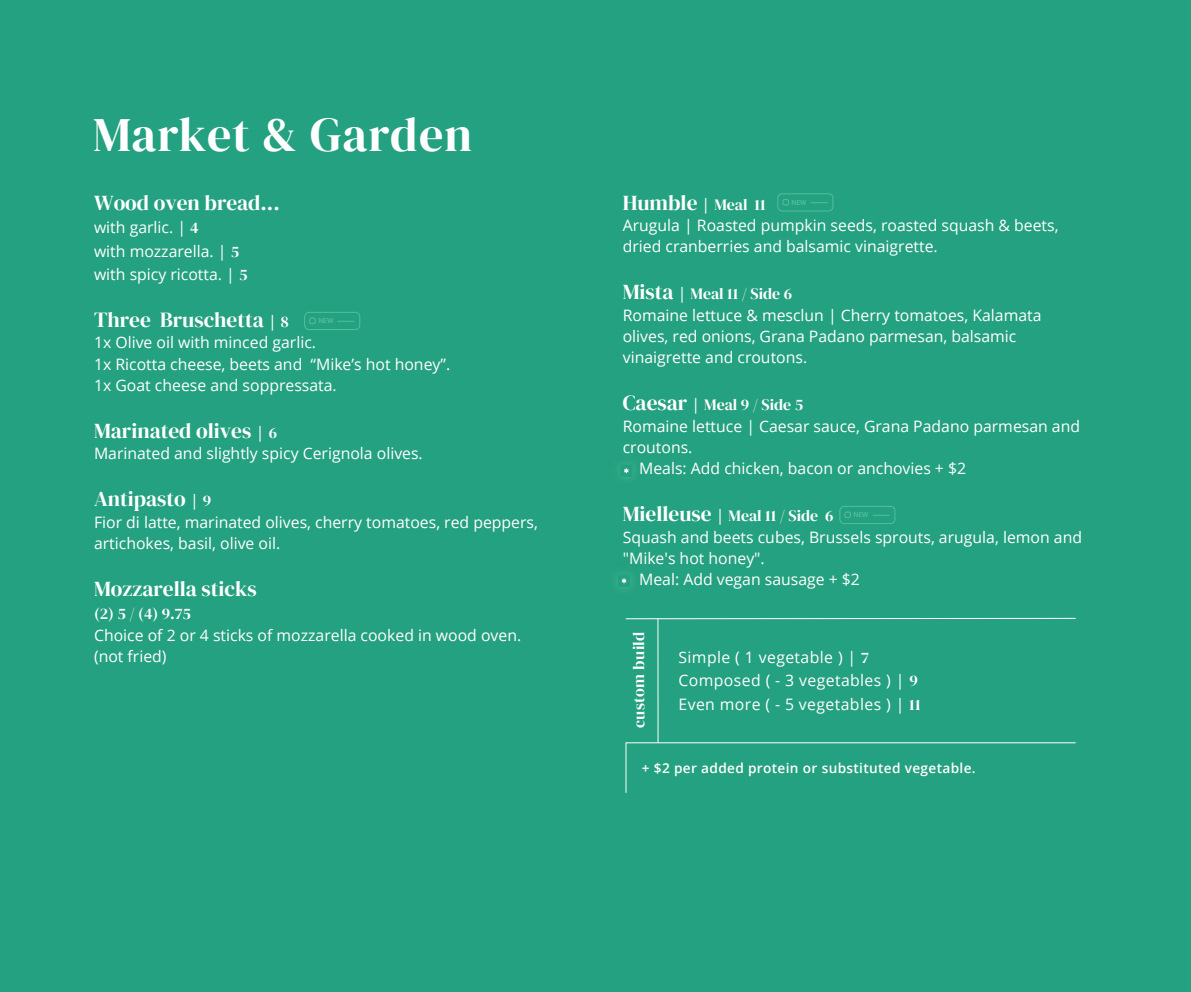
<style>
.page{position:relative;width:1191px;height:992px;background:#24a180}
.page>*{position:absolute;margin:0;border:0;box-sizing:border-box;transform-origin:0 0}
.t1{font:48px "DM Serif Display";letter-spacing:.02em;color:#fff}
.t2{font:21.4px "DM Serif Display";color:#fff}
.t3{font:16px "DM Serif Display";letter-spacing:.025em;color:#fff}
.t4{font:15.8px/21.4px "Open Sans";color:#fff}
.t5{font:15.8px "DM Serif Display";color:#fff}
.t6{font:15.8px/23.4px "Open Sans";letter-spacing:.025em;color:#fff}
.t7{font:600 13.6px "Open Sans";letter-spacing:.025em;color:#fff}
.t8{font:600 7.2px "Myriad Pro";letter-spacing:.005em;color:#53bf9c}
.s1{font-family:"DM Serif Display"}
.s2{font-family:"Open Sans";font-size:15.8px}
.s3{font-size:15.8px}
.s4{font-size:21.4px}
.s5{font-family:"Open Sans"}
</style>
<div class="page">
<svg style="left:625px;top:742px;width:450px;height:51px"></svg>
<hr style="left:626px;top:618px;width:449px;height:1px;background:#fff">
<hr style="left:657px;top:619px;width:1px;height:123px;background:#fff">
<img style="left:615px;top:578px;width:87px;height:81px">
<div style="left:618px;top:574px;width:12px;height:13px;background:#24a180;border-radius:2px"></div>
<svg style="left:621px;top:578px;width:5px;height:5px"></svg>
<svg style="left:624px;top:468px;width:4px;height:5px"></svg>
<svg style="left:337px;top:321px;width:17px;height:1px"></svg>
<div style="left:304px;top:312px;width:56px;height:18px;border:1px solid #53bf9c;border-radius:4px"></div>
<svg style="left:309px;top:318px;width:6px;height:6px"></svg>
<svg style="left:810px;top:202px;width:17px;height:1px"></svg>
<div style="left:777px;top:194px;width:56px;height:17px;border:1px solid #53bf9c;border-radius:4px"></div>
<svg style="left:782px;top:199px;width:6px;height:6px"></svg>
<svg style="left:872px;top:515px;width:17px;height:1px"></svg>
<div style="left:839px;top:506px;width:56px;height:18px;border:1px solid #53bf9c;border-radius:4px"></div>
<svg style="left:844px;top:512px;width:6px;height:6px"></svg>
<h1 class="t1" style="left:93px;top:107px;width:380px">Market &amp; Garden</h1>
<h2 class="t2" style="left:94px;top:190px;width:187px">Wood oven bread...</h2>
<p class="t4" style="left:94px;top:215px;width:155px;line-height:23.4px">with garlic. | <span class="s1">4<br></span>with mozzarella. | <span class="s1">5 </span>with spicy ricotta. | <span class="s1">5</span></p>
<h2 class="t2" style="left:94px;top:307px;width:196px">Three Bruschetta <span class="s2">|</span> <span class="s3">8</span></h2>
<p class="t4" style="left:94px;top:332px;width:358px">1x Olive oil with minced garlic.<br>1x Ricotta cheese, beets and “Mike’s hot honey”.<br>1x Goat cheese and soppressata.</p>
<h2 class="t2" style="left:94px;top:418px;width:185px">Marinated olives <span class="s2">|</span> <span class="s3">6</span></h2>
<p class="t4" style="left:94px;top:443px;width:330px">Marinated and slightly spicy Cerignola olives.</p>
<h2 class="t2" style="left:94px;top:487px;width:119px">Antipasto <span class="s2">|</span> <span class="s3">9</span></h2>
<p class="t4" style="left:94px;top:511px;width:445px">Fior di latte, marinated olives, cherry tomatoes, red peppers, artichokes, basil, olive oil.</p>
<h2 class="t2" style="left:94px;top:576px;width:164px">Mozzarella sticks</h2>
<p class="t5" style="left:94px;top:605px;width:98px">(2) 5 / (4) 9.75</p>
<p class="t4" style="left:94px;top:624px;width:429px">Choice of 2 or 4 sticks of mozzarella cooked in wood oven. (not fried)</p>
<p class="t8" style="left:318px;top:316px;width:17px">NEW</p>
<h2 class="t2" style="left:623px;top:190px;width:144px">Humble <span class="s2">|</span> <span class="s3">Meal 11</span></h2>
<p class="t4" style="left:623px;top:214px;width:437px">Arugula | Roasted pumpkin seeds, roasted squash &amp; beets, dried cranberries and balsamic vinaigrette.</p>
<p class="t5" style="left:623px;top:285px;width:171px"><span class="s4">Mista</span> <span class="s5">|</span> Meal 11 / Side 6</p>
<p class="t4" style="left:623px;top:304px;width:420px">Romaine lettuce &amp; mesclun | Cherry tomatoes, Kalamata olives, red onions, Grana Padano parmesan, balsamic vinaigrette and croutons.</p>
<p class="t5" style="left:623px;top:396px;width:182px"><span class="s4">Caesar</span> <span class="s5">|</span> Meal 9 / Side 5</p>
<p class="t4" style="left:623px;top:415px;width:459px">Romaine lettuce | Caesar sauce, Grana Padano parmesan and</p>
<p class="t4" style="left:623px;top:436px;width:71px">croutons.</p>
<p class="t4" style="left:639px;top:457px;width:328px">Meals: Add chicken, bacon or anchovies + $2</p>
<p class="t5" style="left:623px;top:507px;width:212px"><span class="s4">Mielleuse</span> <span class="s5">|</span> Meal 11 / Side 6</p>
<p class="t4" style="left:623px;top:526px;width:461px">Squash and beets cubes, Brussels sprouts, arugula, lemon and</p>
<p class="t4" style="left:623px;top:547px;width:144px">"Mike's hot honey".</p>
<p class="t4" style="left:639px;top:568px;width:222px">Meal: Add vegan sausage + $2</p>
<p class="t8" style="left:791px;top:198px;width:17px">NEW</p>
<p class="t8" style="left:853px;top:510px;width:17px">NEW</p>
<p class="t3" style="left:629px;top:728px;width:98px;rotate:-90deg">custom build</p>
<p class="t6" style="left:678px;top:645px;width:244px">Simple ( 1 vegetable ) | <span class="s1">7<br></span>Composed ( - 3 vegetables ) | <span class="s1">9<br></span>Even more ( - 5 vegetables ) | <span class="s1">11</span></p>
<p class="t7" style="left:642px;top:758px;width:335px">+ $2 per added protein or substituted vegetable.</p>
</div>
